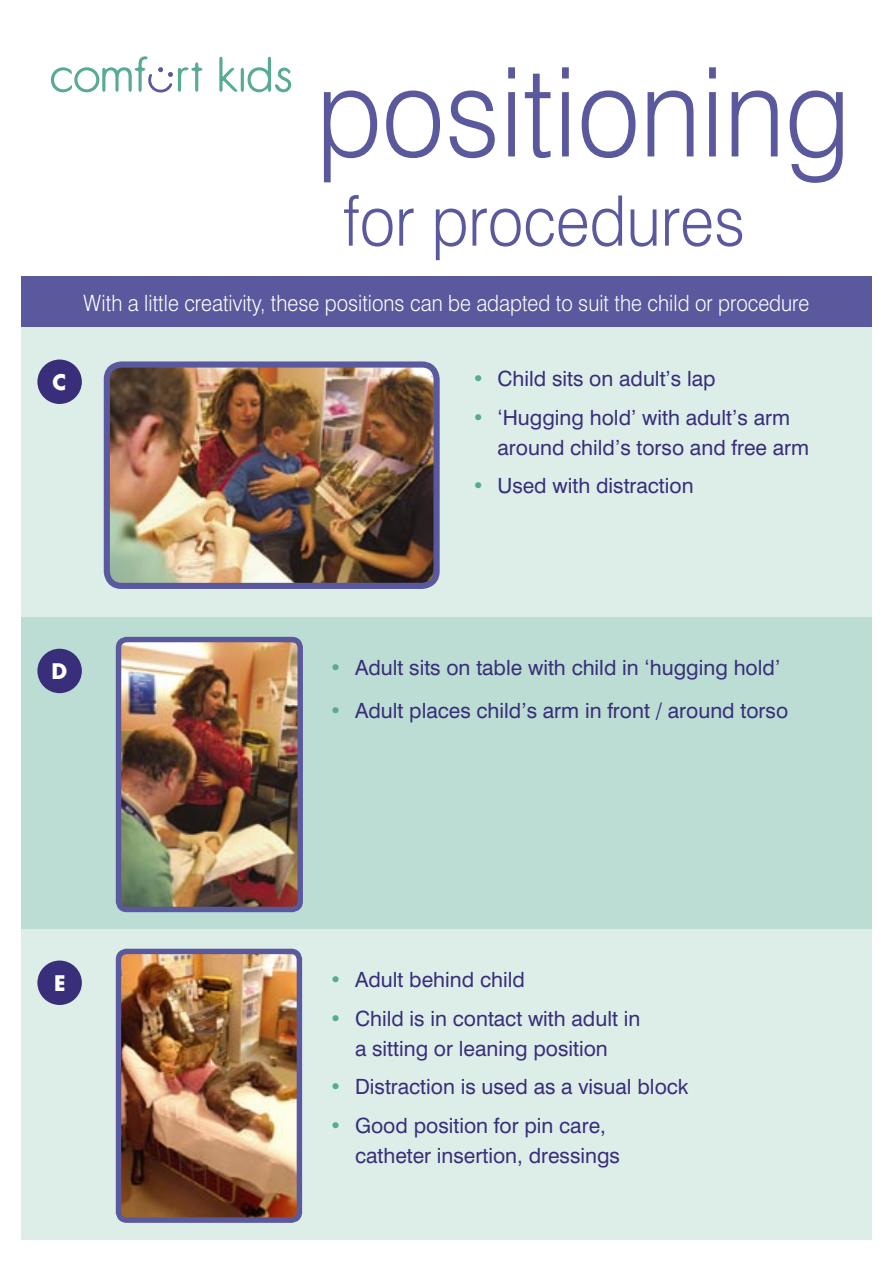
<style>
.page{position:relative;width:893px;height:1263px;background:#fff}
.page>*{position:absolute;margin:0;border:0;box-sizing:border-box;transform-origin:0 0}
.t1{font:300 123.9px "Swiss 721 BT";color:#5b599e;scale:.91 1}
.t2{font:300 69.75px "Swiss 721 BT";color:#5b599e;scale:.91 1}
.t3{font:300 22.5px "Swiss 721 BT";color:#fff;scale:.91 1}
.t4{font:21px/30px "Swiss 721 BT";color:#392e7a}
.t5{font:700 20.85px "Futura";color:#fff}
.s1{color:#56ab92}
</style>
<div class="page">
<svg style="left:219px;top:57px;width:72px;height:36px"></svg>
<svg style="left:51px;top:56px;width:151px;height:37px"></svg>
<div style="left:21px;top:276px;width:851px;height:51px;background:#5b599e"></div>
<div style="left:21px;top:327px;width:851px;height:312px;background:#ddeee9"></div>
<div style="left:37px;top:359px;width:45px;height:45px;background:#392e7a;border-radius:50%"></div>
<img style="left:103px;top:361px;width:337px;height:225px">
<div style="left:21px;top:928px;width:851px;height:312px;background:#ddeee9"></div>
<img style="left:119px;top:948px;width:184px;height:275px">
<div style="left:21px;top:617px;width:851px;height:311px;background:#bbddd3"></div>
<div style="left:37px;top:649px;width:45px;height:44px;background:#392e7a;border-radius:50%"></div>
<div style="left:37px;top:960px;width:45px;height:45px;background:#392e7a;border-radius:50%"></div>
<img style="left:119px;top:636px;width:184px;height:277px">
<p class="t1" style="left:316px;top:37px;width:588px">positioning</p>
<p class="t2" style="left:343px;top:178px;width:444px">for procedures</p>
<p class="t3" style="left:84px;top:289px;width:799px">With a little creativity, these positions can be adapted to suit the child or procedure</p>
<p class="t5" style="left:53px;top:368px;width:15px">C</p>
<p class="t4" style="left:472px;top:363px;width:245px"><span class="s1">•</span> Child sits on adult’s lap</p>
<p class="t4" style="left:497px;top:402px;width:313px;text-indent:-26px"><span class="s1">•</span> ‘Hugging hold’ with adult’s arm around child’s torso and free arm</p>
<p class="t4" style="left:472px;top:470px;width:223px"><span class="s1">•</span> Used with distraction</p>
<p class="t5" style="left:52px;top:657px;width:17px">D</p>
<p class="t4" style="left:330px;top:652px;width:452px"><span class="s1">•</span> Adult sits on table with child in ‘hugging hold’</p>
<p class="t4" style="left:330px;top:695px;width:460px"><span class="s1">•</span> Adult places child’s arm in front / around torso</p>
<p class="t5" style="left:54px;top:969px;width:13px">E</p>
<p class="t4" style="left:330px;top:964px;width:197px"><span class="s1">•</span> Adult behind child</p>
<p class="t4" style="left:330px;top:1003px;width:312px;text-align:center"><span class="s1">•</span> Child is in contact with adult in a sitting or leaning position</p>
<p class="t4" style="left:330px;top:1071px;width:361px"><span class="s1">•</span> Distraction is used as a visual block</p>
<p class="t4" style="left:355px;top:1110px;width:266px;text-indent:-26px"><span class="s1">•</span> Good position for pin care, catheter insertion, dressings</p>
</div>
